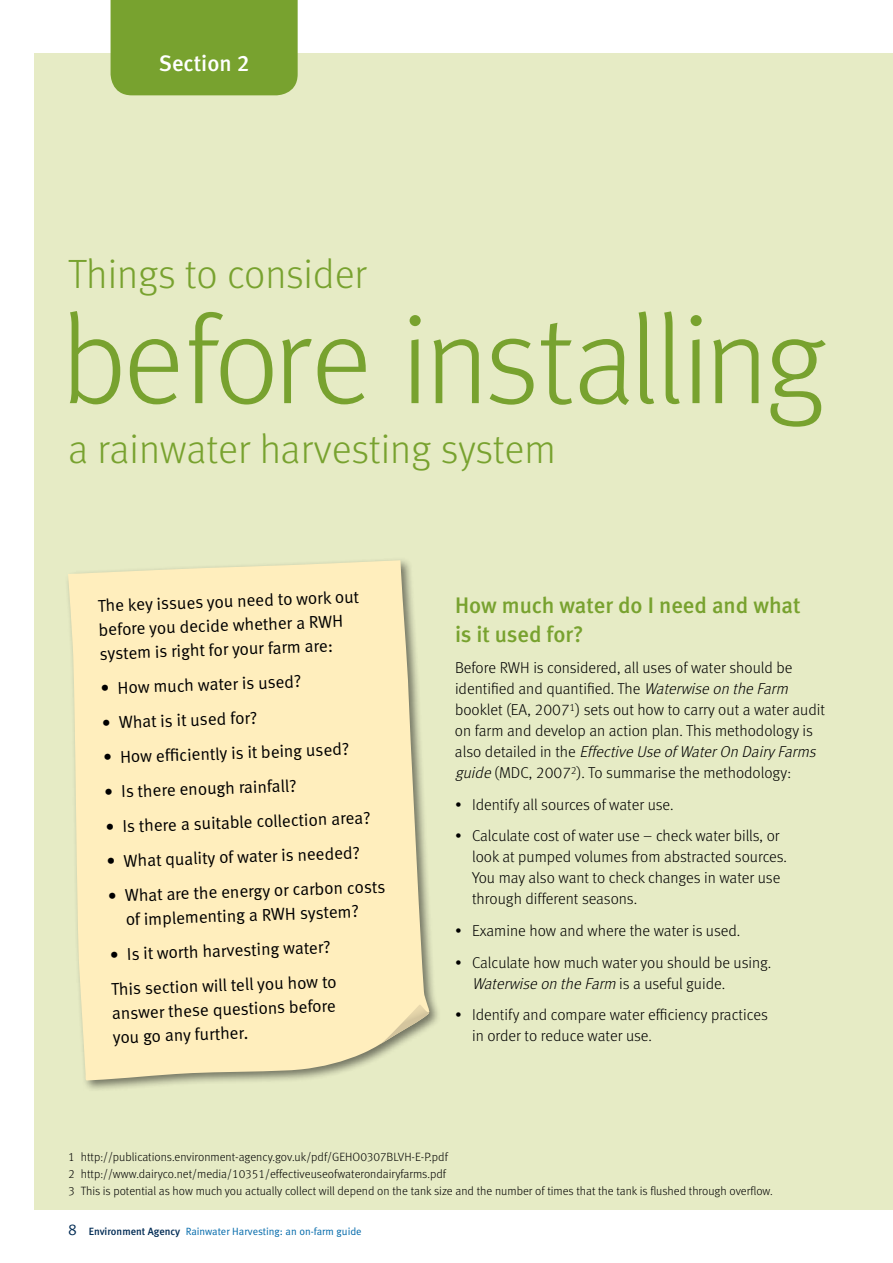
<style>
.page{position:relative;width:893px;height:1263px;background:#fff}
.page>*{position:absolute;margin:0;border:0;box-sizing:border-box;transform-origin:0 0}
.t1{font:300 126px "EA Meta";letter-spacing:-.035em;color:#78a22f}
.t2{font:300 40.8px "EA Meta";letter-spacing:-.005em;color:#78a22f}
.t3{font:500 22.5px/28.5px "EA Meta";color:#78a22f}
.t4{font:500 22.5px "EA Meta";color:#fff}
.t5{font:17.25px/24px "EA Meta Normal";color:#000}
.t6{font:300 15.75px/21px "EA Meta";color:#000}
.t7{font:300 12px/17.1px "EA Meta";color:#000}
.t8{font:10.5px "EA Meta Normal";color:#0069aa}
.s1{font-style:italic}
.s2{font-size:15.75px;color:#002b54}
.s3{font-family:"EA Meta";font-weight:500;color:#002b54}
</style>
<div class="page">
<div style="left:34px;top:54px;width:859px;height:1156px;background:#e6ebc5"></div>
<div style="left:111px;top:0;width:187px;height:95px;background:#78a22f"></div>
<div style="left:64px;top:556px;width:377px;height:536px;background:#000;opacity:.5"></div>
<svg style="left:68px;top:560px;width:363px;height:520px"></svg>
<svg style="left:380px;top:1004px;width:49px;height:40px"></svg>
<h3 class="t4" style="left:159px;top:50px;width:92px">Section 2</h3>
<h2 class="t2" style="left:68px;top:250px;width:300px">Things to consider</h2>
<h1 class="t1" style="left:61px;top:288px;width:768px">before installing</h1>
<h2 class="t2" style="left:68px;top:426px;width:489px">a rainwater harvesting system</h2>
<p class="t5" style="left:97px;top:593px;width:263px;rotate:-2deg">The key issues you need to work out before you decide whether a RWH system is right for your farm are:</p>
<p class="t5" style="left:100px;top:676px;width:202px;rotate:-2deg">• How much water is used?</p>
<p class="t5" style="left:101px;top:711px;width:157px;rotate:-2deg">• What is it used for?</p>
<p class="t5" style="left:103px;top:745px;width:248px;rotate:-2deg">• How effi ciently is it being used?</p>
<p class="t5" style="left:104px;top:780px;width:194px;rotate:-2deg">• Is there enough rainfall?</p>
<p class="t5" style="left:105px;top:814px;width:267px;rotate:-2deg">• Is there a suitable collection area?</p>
<p class="t5" style="left:106px;top:849px;width:255px;rotate:-2deg">• What quality of water is needed?</p>
<p class="t5" style="left:125px;top:883px;width:262px;text-indent:-17px;rotate:-2deg">• What are the energy or carbon costs of implementing a RWH system?</p>
<p class="t5" style="left:109px;top:937px;width:227px;line-height:34.7px;rotate:-2deg">• Is it worth harvesting water?<br>This section will tell you how to</p>
<p class="t5" style="left:112px;top:1001px;width:225px;rotate:-2deg">answer these questions before you go any further.</p>
<h3 class="t3" style="left:455px;top:591px;width:347px">How much water do I need and what is it used for?</h3>
<p class="t6" style="left:455px;top:657px;width:371px">Before RWH is considered, all uses of water should be identified and quantified. The <span class="s1">Waterwise on the Farm </span>booklet (EA, 2007<sup>1</sup>) sets out how to carry out a water audit on farm and develop an action plan. This methodology is<br>a l s o d e t a i l e d i n t h e <span class="s1">Effective Use of WaterOn DairyFarms guide</span> (MDC, 2007<sup>2</sup>). To summarise the methodology:</p>
<p class="t6" style="left:455px;top:794px;width:220px">• Identify all sources of water use.</p>
<p class="t6" style="left:472px;top:825px;width:317px;text-indent:-17px">• Calculate cost of water use – check water bills, or look at pumped volumes from abstracted sources.<br>You may also want to check changes in water use through different seasons.</p>
<p class="t6" style="left:455px;top:920px;width:287px">• Examine how and where the water is used.</p>
<p class="t6" style="left:472px;top:951px;width:301px;text-indent:-17px">• Calculate how much water you should be using.<br><span class="s1">Waterwise on the Farm</span> i s a u s e fu l g u i d e .</p>
<p class="t6" style="left:472px;top:1004px;width:297px;text-indent:-17px">• Identify and compare water efficiency practices in order to reduce water use.</p>
<p class="t7" style="left:68px;top:1148px;width:706px">1 http://publications.environment-agency.gov.uk/pdf/GEHO0307BLVH-E-P.pdf<br>2 http://www.dairyco.net/media/10351/effectiveuseofwaterondairyfarms.pdf<br>3 This is potential as how much you actually collect will depend on the tank size and the number of times that the tank is flushed through overflow.</p>
<p class="t8" style="left:68px;top:1225px;width:295px"><span class="s2">8</span> <span class="s3">Environment Agency</span> Rainwater Harvesting: an on-farm guide</p>
</div>
